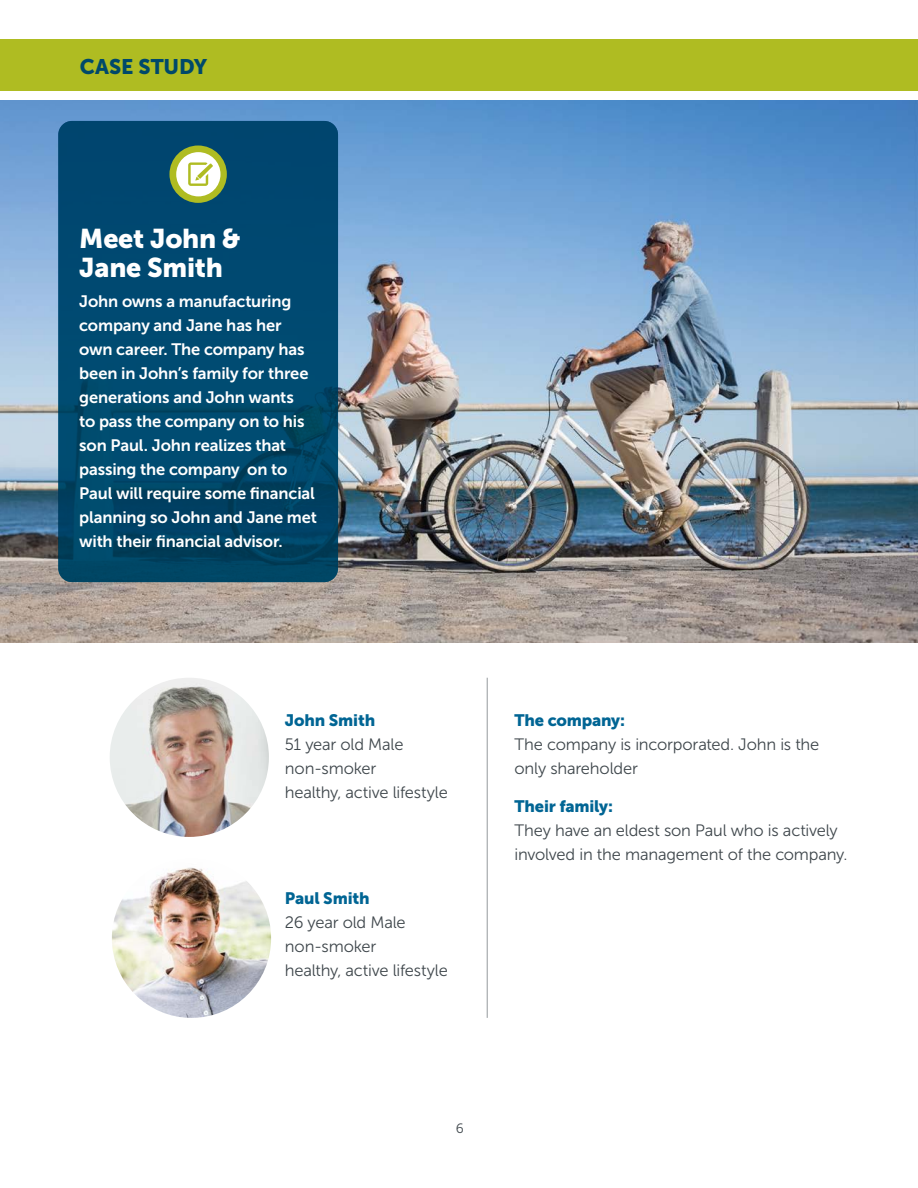
<style>
.page{position:relative;width:918px;height:1188px;background:#fff}
.page>*{position:absolute;margin:0;border:0;box-sizing:border-box;transform-origin:0 0}
.Heading_2_white{font:27px/28.5px "Museo Sans 900";letter-spacing:-.01em;color:#fff}
.Case_study{font:21px "Museo Sans 900";letter-spacing:-.005em;color:#00496a}
.New_Brand_Body_Copy_10_14{font:16.5px/24px "Museo Sans 700";letter-spacing:-.01em;color:#fff}
.New_Brand_Body_Copy_10_14-2{font:16.5px/24px "Museo Sans 300";letter-spacing:-.01em;color:#3f474c}
.t1{font:13.5px "Museo Sans 300";color:#3f474c}
.s1{font-family:"Museo Sans 900";color:#006594}
</style>
<div class="page">
<img style="left:0;top:101px;width:918px;height:541px">
<div style="left:58px;top:121px;width:280px;height:461px;background:#00496a;border-radius:14px"></div>
<img style="left:112px;top:859px;width:159px;height:159px;border-radius:80px">
<img style="left:110px;top:678px;width:159px;height:159px;border-radius:80px">
<div style="left:169px;top:146px;width:58px;height:57px;background:#afbc22;border-radius:50%"></div>
<div style="left:176px;top:152px;width:45px;height:44px;background:#fff;border-radius:50%"></div>
<svg style="left:188px;top:162px;width:25px;height:24px"></svg>
<hr style="left:487px;top:678px;width:1px;height:340px;background:#5a6166">
<div style="left:0;top:39px;width:918px;height:52px;background:#afbc22"></div>
<p class="Case_study" style="left:80px;top:54px;width:129px">CASE STUDY</p>
<h2 class="Heading_2_white" style="left:79px;top:224px;width:163px">Meet John &amp;<br>Jane Smith</h2>
<p class="New_Brand_Body_Copy_10_14" style="left:79px;top:290px;width:239px">John owns a manufacturing company and Jane has her own career. The company has been in John’s family for three generations and John wants<br>to pass the company on to his son Paul. John realizes that passing the company on to<br>Paul will require some financial planning so John and Jane met with their financial advisor.</p>
<p class="New_Brand_Body_Copy_10_14-2" style="left:285px;top:709px;width:120px"><span class="s1">John Smith<br></span>51 year old Male</p>
<p class="New_Brand_Body_Copy_10_14-2" style="left:285px;top:757px;width:164px">non-smoker<br>healthy, active lifestyle</p>
<p class="New_Brand_Body_Copy_10_14-2" style="left:285px;top:886px;width:122px"><span class="s1">Paul Smith<br></span>26 year old Male</p>
<p class="New_Brand_Body_Copy_10_14-2" style="left:285px;top:934px;width:164px">non-smoker<br>healthy, active lifestyle</p>
<p class="New_Brand_Body_Copy_10_14-2" style="left:515px;top:709px;width:306px"><span class="s1">The company:<br></span>The company is incorporated. John is the only shareholder</p>
<p class="New_Brand_Body_Copy_10_14-2" style="left:515px;top:794px;width:335px"><span class="s1">Their family:<br></span>They have an eldest son Paul who is actively involved in the management of the company.</p>
<p class="t1" style="left:456px;top:1121px;width:10px">6</p>
</div>
